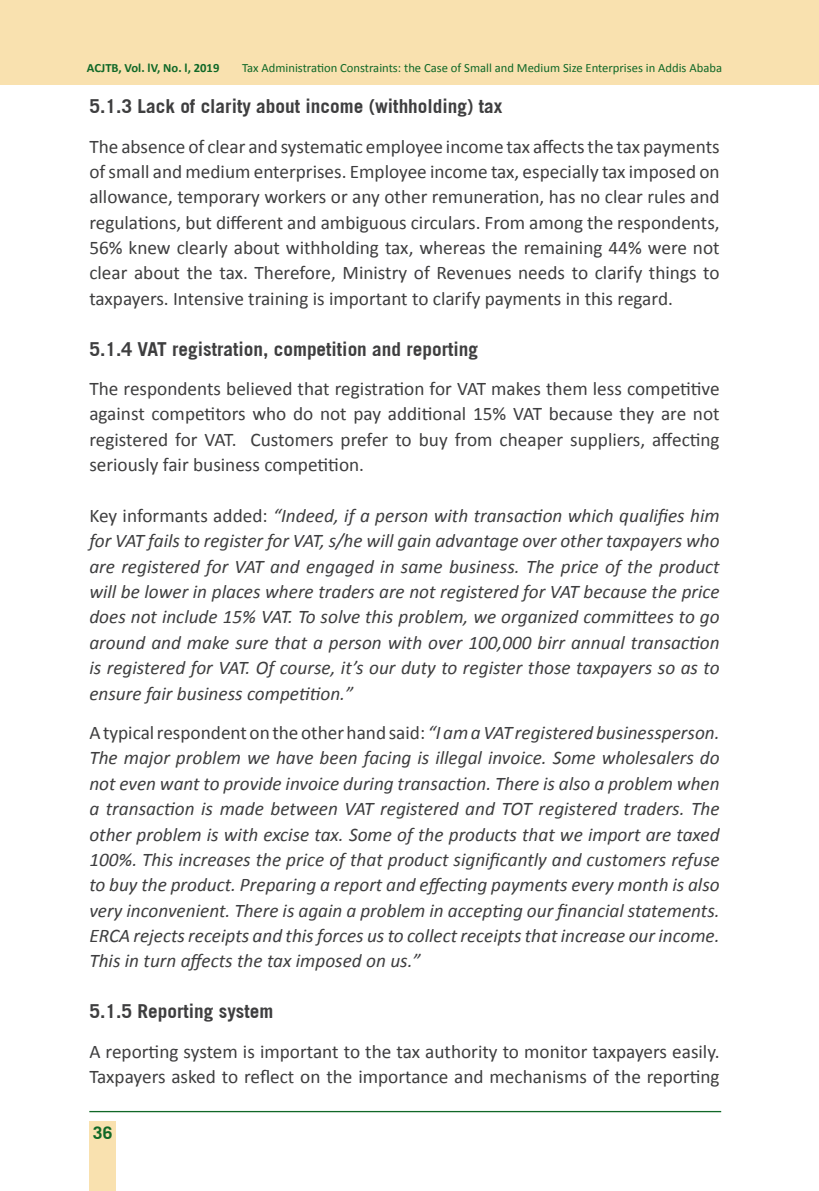
<style>
.page{position:relative;width:819px;height:1191px;background:#fff}
.page>*{position:absolute;margin:0;border:0;box-sizing:border-box;transform-origin:0 0}
.t1{font:italic 19.25px/25.4px "Calibri";color:#3e3e3f;text-align:justify}
.t2{font:19.25px/25.4px "Calibri";color:#3e3e3f;text-align:justify}
.t3{font:700 19.25px "Trade Gothic";color:#3e3e3f}
.t4{font:700 17.5px "Trade Gothic";color:#106827}
.t5{font:12.6px "Calibri";color:#106827}
.t6{font:700 12.6px "Calibri";color:#106827}
.s1{font-style:normal}
</style>
<div class="page">
<div style="left:0;top:0;width:819px;height:84px;background:#f9e1af"></div>
<div style="left:89px;top:1121px;width:27px;height:70px;background:#f9e1af"></div>
<hr style="left:89px;top:1111px;width:632px;height:1px;background:#106827">
<p class="t6" style="left:87px;top:59px;width:134px">ACJTB, Vol. lV, No. l, 2019</p>
<p class="t5" style="left:242px;top:60px;width:481px">Tax Administration Constraints: the Case of Small and Medium Size Enterprises in Addis Ababa</p>
<p class="t3" style="left:89px;top:94px;width:414px">5.1.3 Lack of clarity about income (withholding) tax</p>
<p class="t2" style="left:89px;top:133px;width:632px">The absence of clear and systematic employee income tax affects the tax payments of small and medium enterprises. Employee income tax, especially tax imposed on allowance, temporary workers or any other remuneration, has no clear rules and regulations, but different and ambiguous circulars. From among the respondents, 56% knew clearly about withholding tax, whereas the remaining 44% were not clear about the tax. Therefore, Ministry of Revenues needs to clarify things to taxpayers. Intensive training is important to clarify payments in this regard.</p>
<p class="t3" style="left:89px;top:337px;width:390px">5.1.4 VAT registration, competition and reporting</p>
<p class="t2" style="left:89px;top:376px;width:632px">The respondents believed that registration for VAT makes them less competitive against competitors who do not pay additional 15% VAT because they are not registered for VAT. Customers prefer to buy from cheaper suppliers, affecting seriously fair business competition.</p>
<p class="t1" style="left:89px;top:502px;width:632px"><span class="s1">Key informants added:</span> “Indeed, if a person with transaction which qualifies him for VAT fails to register for VAT, s/he will gain advantage over other taxpayers who are registered for VAT and engaged in same business. The price of the product will be lower in places where traders are not registered for VAT because the price does not include 15% VAT. To solve this problem, we organized committees to go around and make sure that a person with over 100,000 birr annual transaction is registered for VAT. Of course, it’s our duty to register those taxpayers so as to ensure fair business competition.”</p>
<p class="t1" style="left:89px;top:719px;width:632px"><span class="s1">A typical respondent on the other hand said:</span> “I am a VAT registered businessperson.<br>The major problem we have been facing is illegal invoice. Some wholesalers do not even want to provide invoice during transaction. There is also a problem when a transaction is made between VAT registered and TOT registered traders. The other problem is with excise tax. Some of the products that we import are taxed 100%. This increases the price of that product significantly and customers refuse to buy the product. Preparing a report and effecting payments every month is also very inconvenient. There is again a problem in accepting our financial statements.<br>ERCA rejects receipts and this forces us to collect receipts that increase our income.<br>This in turn affects the tax imposed on us.”</p>
<p class="t3" style="left:89px;top:999px;width:185px">5.1.5 Reporting system</p>
<p class="t2" style="left:89px;top:1038px;width:631px">A reporting system is important to the tax authority to monitor taxpayers easily.<br>Taxpayers asked to reflect on the importance and mechanisms of the reporting</p>
<p class="t4" style="left:93px;top:1121px;width:21px">36</p>
</div>
